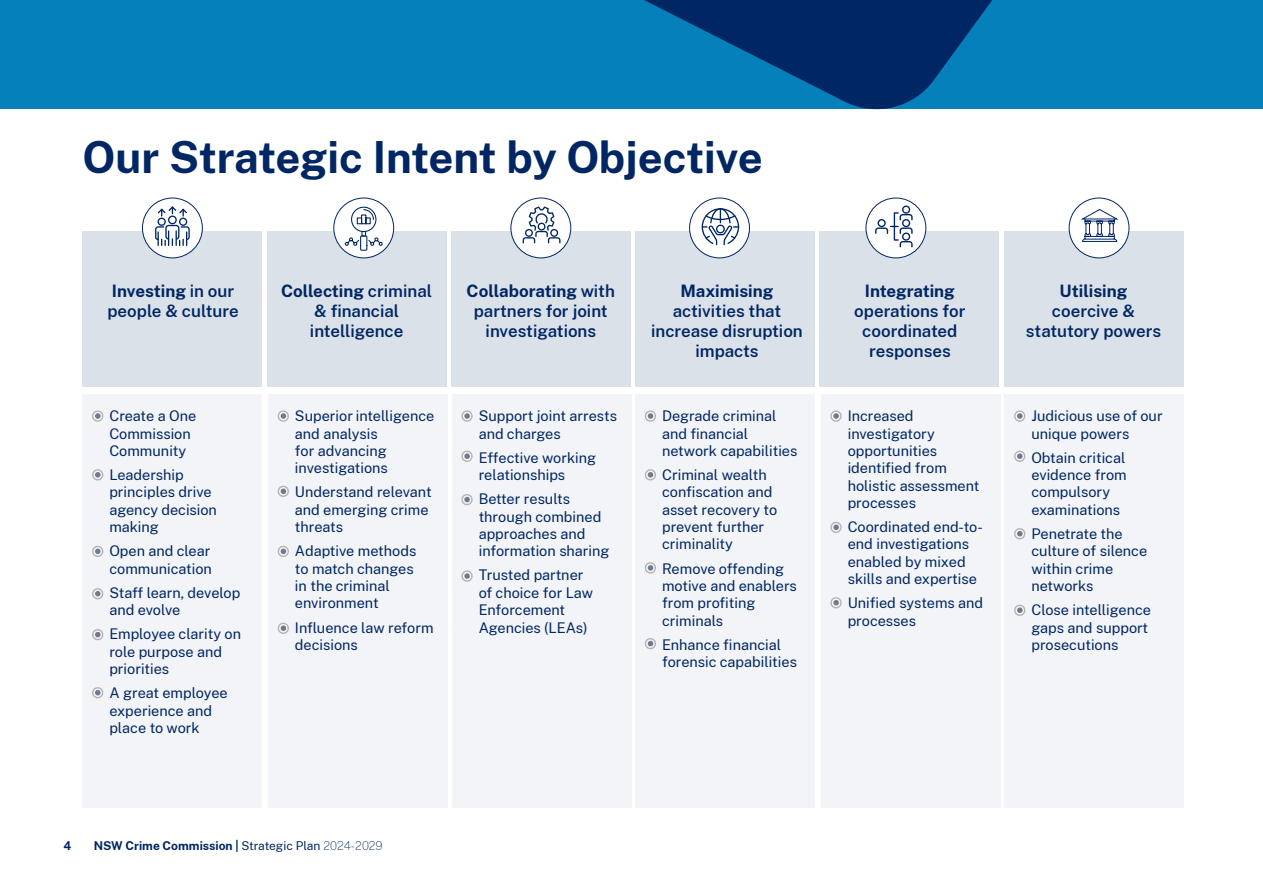
<style>
.page{position:relative;width:1263px;height:893px;background:#fff}
.page>*{position:absolute;margin:0;border:0;box-sizing:border-box;transform-origin:0 0}
.t1{font:700 43.5px "Public Sans";letter-spacing:-.005em;color:#002663}
.t2{font:600 16.8px/20.2px "Public Sans";color:#002663;text-align:center}
.t3{font:700 16.8px "Public Sans";color:#002663}
.t4{font:14.4px/17.4px "Public Sans";color:#002663}
.t5{font:700 12px "Public Sans";color:#002663}
.s1{font-weight:700}
.s2{font-weight:400}
.s3{font-weight:100}
</style>
<div class="page">
<div style="left:0;top:1px;width:1263px;height:108px;background:#0580ba"></div>
<svg style="left:469px;top:0;width:586px;height:110px"></svg>
<div style="left:82px;top:231px;width:180px;height:156px;background:#dbe1e9"></div>
<div style="left:267px;top:231px;width:180px;height:156px;background:#dbe1e9"></div>
<div style="left:451px;top:231px;width:180px;height:156px;background:#dbe1e9"></div>
<div style="left:635px;top:231px;width:180px;height:156px;background:#dbe1e9"></div>
<div style="left:819px;top:231px;width:180px;height:156px;background:#dbe1e9"></div>
<div style="left:1003px;top:231px;width:180px;height:156px;background:#dbe1e9"></div>
<div style="left:82px;top:394px;width:180px;height:414px;background:#f2f4f7"></div>
<svg style="left:92px;top:410px;width:12px;height:12px"></svg>
<svg style="left:92px;top:469px;width:12px;height:12px"></svg>
<div style="left:142px;top:198px;width:60px;height:60px;background:#fff;border-radius:50%"></div>
<div style="left:142px;top:198px;width:61px;height:60px;border:1px solid #002663;border-radius:50%"></div>
<svg style="left:155px;top:206px;width:35px;height:40px"></svg>
<div style="left:334px;top:198px;width:60px;height:60px;background:#fff;border-radius:50%"></div>
<div style="left:333px;top:198px;width:61px;height:60px;border:1px solid #002663;border-radius:50%"></div>
<div style="left:351px;top:207px;width:25px;height:25px;border:1px solid #002663;border-radius:50%"></div>
<svg style="left:357px;top:209px;width:17px;height:15px"></svg>
<div style="left:361px;top:214px;width:5px;height:10px;border:1px solid #002663"></div>
<div style="left:365px;top:217px;width:6px;height:7px;border:1px solid #002663"></div>
<svg style="left:344px;top:231px;width:39px;height:20px"></svg>
<div style="left:511px;top:198px;width:60px;height:60px;background:#fff;border-radius:50%"></div>
<div style="left:510px;top:198px;width:61px;height:60px;border:1px solid #002663;border-radius:50%"></div>
<svg style="left:523px;top:206px;width:37px;height:37px"></svg>
<div style="left:866px;top:198px;width:60px;height:60px;background:#fff;border-radius:50%"></div>
<div style="left:865px;top:198px;width:61px;height:60px;border:1px solid #002663;border-radius:50%"></div>
<svg style="left:875px;top:205px;width:38px;height:42px"></svg>
<div style="left:690px;top:198px;width:59px;height:60px;background:#fff;border-radius:50%"></div>
<div style="left:689px;top:198px;width:61px;height:60px;border:1px solid #002663;border-radius:50%"></div>
<svg style="left:702px;top:208px;width:37px;height:37px"></svg>
<svg style="left:92px;top:545px;width:12px;height:12px"></svg>
<svg style="left:92px;top:588px;width:12px;height:12px"></svg>
<svg style="left:92px;top:629px;width:12px;height:11px"></svg>
<svg style="left:92px;top:687px;width:12px;height:12px"></svg>
<div style="left:268px;top:394px;width:180px;height:414px;background:#f2f4f7"></div>
<svg style="left:277px;top:410px;width:12px;height:12px"></svg>
<svg style="left:277px;top:485px;width:12px;height:12px"></svg>
<svg style="left:277px;top:545px;width:12px;height:12px"></svg>
<svg style="left:277px;top:622px;width:12px;height:12px"></svg>
<div style="left:452px;top:394px;width:179px;height:414px;background:#f2f4f7"></div>
<svg style="left:461px;top:410px;width:12px;height:12px"></svg>
<svg style="left:461px;top:450px;width:12px;height:12px"></svg>
<svg style="left:461px;top:494px;width:12px;height:11px"></svg>
<svg style="left:461px;top:570px;width:12px;height:12px"></svg>
<div style="left:635px;top:394px;width:180px;height:414px;background:#f2f4f7"></div>
<svg style="left:644px;top:410px;width:12px;height:12px"></svg>
<svg style="left:644px;top:469px;width:12px;height:12px"></svg>
<svg style="left:644px;top:562px;width:12px;height:12px"></svg>
<svg style="left:644px;top:638px;width:12px;height:11px"></svg>
<div style="left:820px;top:394px;width:180px;height:414px;background:#f2f4f7"></div>
<svg style="left:830px;top:410px;width:12px;height:12px"></svg>
<svg style="left:830px;top:521px;width:12px;height:12px"></svg>
<svg style="left:830px;top:597px;width:12px;height:12px"></svg>
<div style="left:1004px;top:394px;width:180px;height:414px;background:#f2f4f7"></div>
<svg style="left:1014px;top:410px;width:12px;height:12px"></svg>
<svg style="left:1014px;top:450px;width:12px;height:12px"></svg>
<svg style="left:1014px;top:528px;width:12px;height:12px"></svg>
<svg style="left:1014px;top:604px;width:12px;height:12px"></svg>
<div style="left:1069px;top:198px;width:60px;height:60px;background:#fff;border-radius:50%"></div>
<div style="left:1069px;top:198px;width:60px;height:60px;border:1px solid #002663;border-radius:50%"></div>
<svg style="left:1081px;top:209px;width:38px;height:33px"></svg>
<h1 class="t1" style="left:82px;top:125px;width:682px">Our Strategic Intent by Objective</h1>
<p class="t2" style="left:107px;top:279px;width:133px;text-align:left"><span class="s1">Investing</span> in our people &amp; culture</p>
<p class="t2" style="left:281px;top:279px;width:153px"><span class="s1">Collecting</span> criminal &amp; financial intelligence</p>
<p class="t2" style="left:467px;top:279px;width:150px"><span class="s1">Collaborating</span> with partners for joint investigations</p>
<p class="t3" style="left:680px;top:278px;width:94px">Maximising</p>
<p class="t2" style="left:651px;top:300px;width:153px">activities that increase disruption impacts</p>
<p class="t4" style="left:109px;top:406px;width:88px">Create a One<br>Commission<br>Community</p>
<p class="t4" style="left:109px;top:465px;width:109px">Leadership principles drive agency decision making</p>
<p class="t4" style="left:109px;top:542px;width:104px">Open and clear communication</p>
<p class="t4" style="left:109px;top:583px;width:132px">Staff learn, develop and evolve</p>
<p class="t4" style="left:109px;top:625px;width:133px">Employee clarity on role purpose and priorities</p>
<p class="t4" style="left:109px;top:684px;width:120px">A great employee experience and place to work</p>
<p class="t4" style="left:295px;top:406px;width:141px">Superior intelligence and analysis<br>for advancing investigations</p>
<p class="t4" style="left:295px;top:483px;width:138px">Understand relevant and emerging crime threats</p>
<p class="t4" style="left:295px;top:542px;width:123px">Adaptive methods to match changes in the criminal environment</p>
<p class="t4" style="left:295px;top:618px;width:140px">Influence law reform decisions</p>
<p class="t5" style="left:64px;top:837px;width:9px">4</p>
<p class="t5" style="left:94px;top:837px;width:290px">NSW Crime Commission | <span class="s2">Strategic Plan</span> <span class="s3">2024-2029</span></p>
<p class="t4" style="left:479px;top:406px;width:140px">Support joint arrests and charges</p>
<p class="t4" style="left:479px;top:448px;width:119px">Effective working relationships</p>
<p class="t4" style="left:479px;top:490px;width:132px">Better results through combined approaches and information sharing</p>
<p class="t4" style="left:479px;top:566px;width:116px">Trusted partner of choice for Law<br>Enforcement<br>Agencies (LEAs)</p>
<p class="t4" style="left:662px;top:406px;width:137px">Degrade criminal and financial network capabilities</p>
<p class="t4" style="left:662px;top:465px;width:117px">Criminal wealth confiscation and asset recovery to prevent further criminality</p>
<p class="t4" style="left:662px;top:559px;width:136px">Remove offending motive and enablers from profiting criminals</p>
<p class="t4" style="left:662px;top:635px;width:136px">Enhance financial forensic capabilities</p>
<p class="t3" style="left:865px;top:278px;width:91px">Integrating</p>
<p class="t2" style="left:854px;top:300px;width:113px">operations for coordinated responses</p>
<p class="t4" style="left:848px;top:406px;width:133px">Increased investigatory opportunities identified from holistic assessment processes</p>
<p class="t4" style="left:848px;top:517px;width:137px">Coordinated end-to&shy;end investigations enabled by mixed skills and expertise</p>
<p class="t4" style="left:848px;top:594px;width:137px">Unified systems and processes</p>
<p class="t3" style="left:1059px;top:278px;width:69px">Utilising</p>
<p class="t2" style="left:1026px;top:300px;width:137px">coercive &amp; statutory powers</p>
<p class="t4" style="left:1031px;top:406px;width:133px">Judicious use of our unique powers</p>
<p class="t4" style="left:1031px;top:448px;width:97px">Obtain critical evidence from compulsory examinations</p>
<p class="t4" style="left:1031px;top:524px;width:117px">Penetrate the culture of silence within crime networks</p>
<p class="t4" style="left:1031px;top:600px;width:121px">Close intelligence gaps and support prosecutions</p>
</div>
